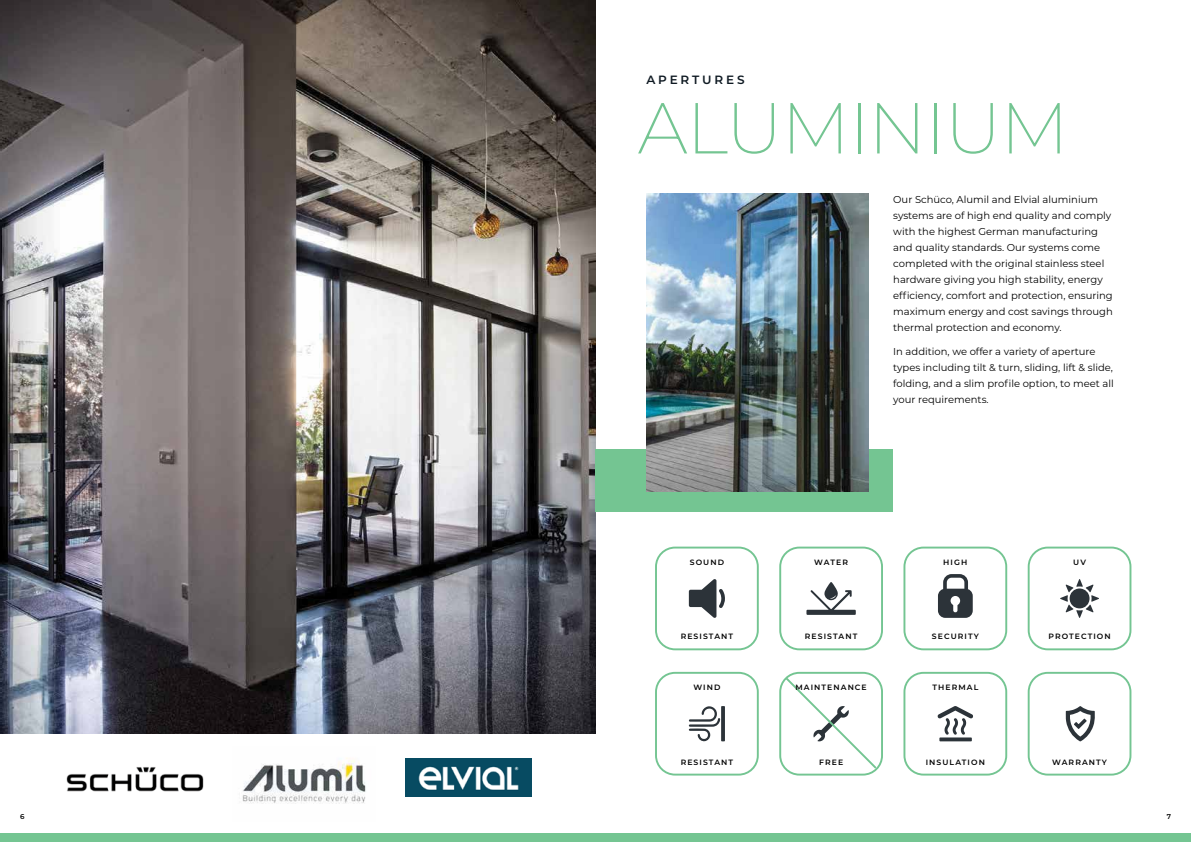
<style>
.page{position:relative;width:1191px;height:842px;background:#fff}
.page>*{position:absolute;margin:0;border:0;box-sizing:border-box;transform-origin:0 0}
.t1{font:100 72px "Montserrat";letter-spacing:-.02em;color:#74c592}
.t2{font:600 12px "Montserrat";letter-spacing:.24em;color:#0f1a23}
.t3{font:10px/16px "Montserrat";color:#010101}
.t4{font:600 7.7px "Montserrat";letter-spacing:.14em;color:#010101}
.t5{font:600 7px "Montserrat";color:#010101}
</style>
<div class="page">
<img style="left:0;top:1px;width:595px;height:733px">
<img style="left:66px;top:767px;width:138px;height:25px">
<img style="left:242px;top:758px;width:124px;height:46px">
<img style="left:405px;top:758px;width:126px;height:39px">
<div style="left:0;top:833px;width:609px;height:9px;background:#74c592"></div>
<div style="left:1027px;top:547px;width:104px;height:103px;border:2px solid #74c592;border-radius:19px"></div>
<div style="left:595px;top:449px;width:298px;height:63px;background:#74c592"></div>
<img style="left:646px;top:193px;width:222px;height:299px">
<div style="left:581px;top:833px;width:610px;height:9px;background:#74c592"></div>
<div style="left:655px;top:547px;width:103px;height:103px;border:2px solid #74c592;border-radius:19px"></div>
<div style="left:655px;top:672px;width:103px;height:103px;border:2px solid #74c592;border-radius:19px"></div>
<div style="left:903px;top:547px;width:104px;height:103px;border:2px solid #74c592;border-radius:19px"></div>
<div style="left:903px;top:672px;width:104px;height:103px;border:2px solid #74c592;border-radius:19px"></div>
<div style="left:779px;top:547px;width:104px;height:103px;border:2px solid #74c592;border-radius:19px"></div>
<div style="left:779px;top:672px;width:104px;height:103px;border:2px solid #74c592;border-radius:19px"></div>
<div style="left:1027px;top:672px;width:104px;height:103px;border:2px solid #74c592;border-radius:19px"></div>
<svg style="left:689px;top:579px;width:36px;height:39px"></svg>
<svg style="left:806px;top:582px;width:49px;height:33px"></svg>
<div style="left:938px;top:589px;width:34px;height:29px;background:#2c3339;border-radius:7px"></div>
<svg style="left:943px;top:574px;width:25px;height:36px"></svg>
<div style="left:950px;top:596px;width:10px;height:9px;background:#fff;border-radius:50%"></div>
<svg style="left:953px;top:602px;width:4px;height:10px"></svg>
<svg style="left:689px;top:706px;width:31px;height:35px"></svg>
<svg style="left:721px;top:706px;width:4px;height:35px"></svg>
<svg style="left:939px;top:737px;width:32px;height:4px"></svg>
<svg style="left:937px;top:706px;width:36px;height:29px"></svg>
<svg style="left:1060px;top:579px;width:39px;height:39px"></svg>
<svg style="left:1065px;top:706px;width:29px;height:35px"></svg>
<svg style="left:783px;top:675px;width:95px;height:96px"></svg>
<p class="t5" style="left:20px;top:812px;width:6px">6</p>
<p class="t2" style="left:646px;top:71px;width:100px">APERTURES</p>
<h1 class="t1" style="left:637px;top:80px;width:433px">ALUMINIUM</h1>
<p class="t3" style="left:893px;top:191px;width:221px">Our Schüco, Alumil and Elvial aluminium systems are of high end quality and comply with the highest German manufacturing and quality standards. Our systems come completed with the original stainless steel hardware giving you high stability, energy efficiency, comfort and protection, ensuring maximum energy and cost savings through thermal protection and economy.</p>
<p class="t3" style="left:893px;top:343px;width:222px">In addition, we offer a variety of aperture types including tilt &amp; turn, sliding, lift &amp; slide, folding, and a slim profile option, to meet all your requirements.</p>
<p class="t4" style="left:690px;top:557px;width:36px">SOUND</p>
<p class="t4" style="left:814px;top:557px;width:35px">WATER</p>
<p class="t4" style="left:943px;top:557px;width:26px">HIGH</p>
<p class="t4" style="left:1073px;top:557px;width:14px">UV</p>
<p class="t4" style="left:680px;top:631px;width:54px">RESISTANT</p>
<p class="t4" style="left:805px;top:631px;width:54px">RESISTANT</p>
<p class="t4" style="left:932px;top:631px;width:48px">SECURITY</p>
<p class="t4" style="left:1048px;top:631px;width:64px">PROTECTION</p>
<p class="t4" style="left:795px;top:682px;width:73px">MAINTENANCE</p>
<p class="t4" style="left:693px;top:682px;width:28px">WIND</p>
<p class="t4" style="left:932px;top:682px;width:47px">THERMAL</p>
<p class="t4" style="left:680px;top:756px;width:54px">RESISTANT</p>
<p class="t4" style="left:819px;top:756px;width:26px">FREE</p>
<p class="t4" style="left:925px;top:756px;width:61px">INSULATION</p>
<p class="t4" style="left:1052px;top:756px;width:56px">WARRANTY</p>
<p class="t5" style="left:1166px;top:812px;width:6px">7</p>
</div>
